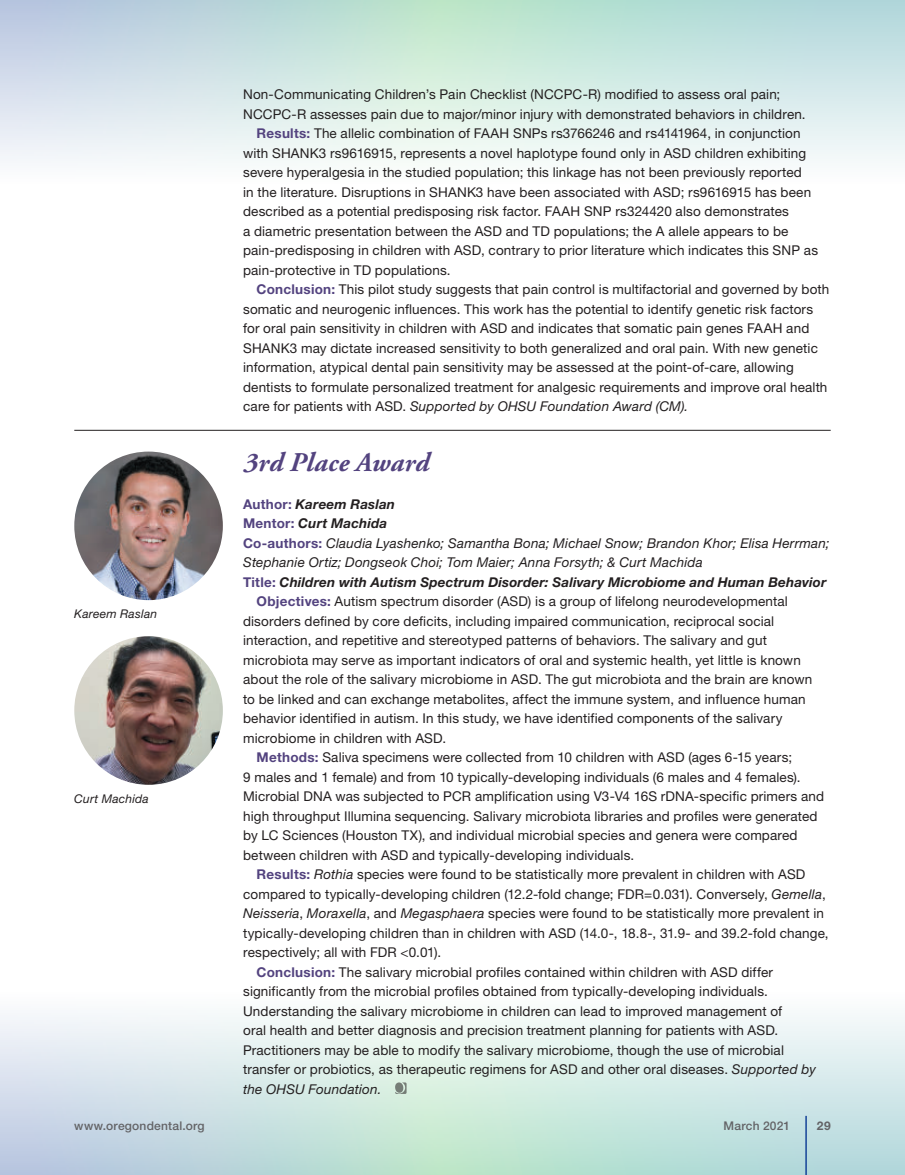
<style>
.page{position:relative;width:905px;height:1175px;background:#fff}
.page>*{position:absolute;margin:0;border:0;box-sizing:border-box;transform-origin:0 0}
.t1{font:italic 700 27px "Adobe Garamond Pro";letter-spacing:.005em;color:#53437f}
.t2{font:13.5px "Helvetica Neue LT Std";letter-spacing:.01em;color:#231f20}
.t3{font:italic 13.5px "Helvetica Neue LT Std";letter-spacing:.015em;color:#231f20}
.t4{font:italic 700 13.5px "Helvetica Neue LT Std";letter-spacing:.01em;color:#231f20}
.t5{font:500 12px "Helvetica Neue LT Std";letter-spacing:.02em;color:#636366}
.t6{font:italic 12px "Helvetica Neue LT Std";letter-spacing:.02em;color:#231f20}
.t7{font:700 12px "Helvetica Neue LT Std";color:#636366}
.s1{font-weight:700;color:#53437f}
.s2{font-style:normal}
.s3{font-style:normal;color:#53437f}
.s4{font-weight:700;font-style:normal;color:#53437f}
.s5{font-style:italic}
</style>
<div class="page">
<div style="left:0;top:970px;width:904px;height:204px;background:linear-gradient(to bottom,#fff,#b5d8d5)"></div>
<div style="left:0;top:0;width:904px;height:205px;background:linear-gradient(to bottom,#b4d7d4,#fff)"></div>
<img style="left:74px;top:451px;width:149px;height:149px;border-radius:74px">
<img style="left:74px;top:636px;width:149px;height:148px;border-radius:74px">
<svg style="left:395px;top:1082px;width:11px;height:11px"></svg>
<div style="left:395px;top:1082px;width:8px;height:10px;background:#757d77;border-radius:50%"></div>
<hr style="left:74px;top:430px;width:756px;height:1px;background:#231f20">
<hr style="left:805px;top:1115px;width:1px;height:59px;background:#154398">
<p class="t6" style="left:74px;top:606px;width:84px">Kareem Raslan</p>
<p class="t6" style="left:74px;top:791px;width:76px">Curt Machida</p>
<p class="t2" style="left:243px;top:86px;width:538px">Non-Communicating Children’s Pain Checklist (NCCPC-R) modified to assess oral pain;</p>
<p class="t2" style="left:243px;top:106px;width:564px">NCCPC-R assesses pain due to major/minor injury with demonstrated behaviors in children.</p>
<p class="t2" style="left:256px;top:125px;width:545px"><span class="s1">Results:</span> The allelic combination of FAAH SNPs rs3766246 and rs4141964, in conjunction</p>
<p class="t2" style="left:243px;top:145px;width:564px">with SHANK3 rs9616915, represents a novel haplotype found only in ASD children exhibiting</p>
<p class="t2" style="left:243px;top:164px;width:560px">severe hyperalgesia in the studied population; this linkage has not been previously reported</p>
<p class="t2" style="left:243px;top:184px;width:569px">in the literature. Disruptions in SHANK3 have been associated with ASD; rs9616915 has been</p>
<p class="t2" style="left:243px;top:203px;width:547px">described as a potential predisposing risk factor. FAAH SNP rs324420 also demonstrates</p>
<p class="t2" style="left:243px;top:223px;width:547px">a diametric presentation between the ASD and TD populations; the A allele appears to be</p>
<p class="t2" style="left:243px;top:242px;width:576px">pain-predisposing in children with ASD, contrary to prior literature which indicates this SNP as</p>
<p class="t2" style="left:243px;top:262px;width:209px">pain-protective in TD populations.</p>
<p class="t2" style="left:256px;top:281px;width:574px"><span class="s1">Conclusion:</span> This pilot study suggests that pain control is multifactorial and governed by both</p>
<p class="t2" style="left:243px;top:301px;width:571px">somatic and neurogenic influences. This work has the potential to identify genetic risk factors</p>
<p class="t2" style="left:243px;top:320px;width:567px">for oral pain sensitivity in children with ASD and indicates that somatic pain genes FAAH and</p>
<p class="t2" style="left:243px;top:340px;width:576px">SHANK3 may dictate increased sensitivity to both generalized and oral pain. With new genetic</p>
<p class="t2" style="left:243px;top:359px;width:552px">information, atypical dental pain sensitivity may be assessed at the point-of-care, allowing</p>
<p class="t2" style="left:243px;top:379px;width:586px">dentists to formulate personalized treatment for analgesic requirements and improve oral health</p>
<p class="t3" style="left:243px;top:398px;width:446px"><span class="s2">care for patients with ASD.</span> Supported by OHSU Foundation Award (CM).</p>
<h1 class="t1" style="left:244px;top:447px;width:187px">3rd Place Award</h1>
<p class="t4" style="left:243px;top:495px;width:153px"><span class="s3">Author:</span> Kareem Raslan</p>
<p class="t4" style="left:243px;top:515px;width:146px"><span class="s3">Mentor:</span> Curt Machida</p>
<p class="t3" style="left:243px;top:535px;width:588px"><span class="s4">Co-authors:</span> Claudia Lyashenko; Samantha Bona; Michael Snow; Brandon Khor; Elisa Herrman;</p>
<p class="t3" style="left:243px;top:554px;width:461px">Stephanie Ortiz; Dongseok Choi; Tom Maier; Anna Forsyth; &amp; Curt Machida</p>
<p class="t4" style="left:243px;top:573px;width:584px"><span class="s3">Title:</span> Children with Autism Spectrum Disorder: Salivary Microbiome and Human Behavior</p>
<p class="t2" style="left:256px;top:593px;width:533px"><span class="s1">Objectives:</span> Autism spectrum disorder (ASD) is a group of lifelong neurodevelopmental</p>
<p class="t2" style="left:243px;top:613px;width:532px">disorders defined by core deficits, including impaired communication, reciprocal social</p>
<p class="t2" style="left:243px;top:632px;width:525px">interaction, and repetitive and stereotyped patterns of behaviors. The salivary and gut</p>
<p class="t2" style="left:243px;top:652px;width:559px">microbiota may serve as important indicators of oral and systemic health, yet little is known</p>
<p class="t2" style="left:243px;top:671px;width:571px">about the role of the salivary microbiome in ASD. The gut microbiota and the brain are known</p>
<p class="t2" style="left:243px;top:691px;width:564px">to be linked and can exchange metabolites, affect the immune system, and influence human</p>
<p class="t2" style="left:243px;top:710px;width:541px">behavior identified in autism. In this study, we have identified components of the salivary</p>
<p class="t2" style="left:243px;top:730px;width:204px">microbiome in children with ASD.</p>
<p class="t2" style="left:256px;top:749px;width:537px"><span class="s1">Methods:</span> Saliva specimens were collected from 10 children with ASD (ages 6-15 years;</p>
<p class="t2" style="left:243px;top:769px;width:559px">9 males and 1 female) and from 10 typically-developing individuals (6 males and 4 females).</p>
<p class="t2" style="left:243px;top:788px;width:582px">Microbial DNA was subjected to PCR amplification using V3-V4 16S rDNA-specific primers and</p>
<p class="t2" style="left:243px;top:808px;width:576px">high throughput Illumina sequencing. Salivary microbiota libraries and profiles were generated</p>
<p class="t2" style="left:243px;top:827px;width:556px">by LC Sciences (Houston TX), and individual microbial species and genera were compared</p>
<p class="t2" style="left:243px;top:847px;width:393px">between children with ASD and typically-developing individuals.</p>
<p class="t2" style="left:256px;top:866px;width:550px"><span class="s1">Results:</span> <span class="s5">Rothia</span> species were found to be statistically more prevalent in children with ASD</p>
<p class="t2" style="left:243px;top:886px;width:584px">compared to typically-developing children (12.2-fold change; FDR=0.031). Conversely, <span class="s5">Gemella</span>,</p>
<p class="t2" style="left:243px;top:905px;width:582px"><span class="s5">Neisseria</span>, <span class="s5">Moraxella</span>, and <span class="s5">Megasphaera</span> species were found to be statistically more prevalent in</p>
<p class="t2" style="left:243px;top:925px;width:587px">typically-developing children than in children with ASD (14.0-, 18.8-, 31.9- and 39.2-fold change,</p>
<p class="t2" style="left:243px;top:944px;width:200px">respectively; all with FDR &lt;0.01).</p>
<p class="t2" style="left:256px;top:964px;width:518px"><span class="s1">Conclusion:</span> The salivary microbial profiles contained within children with ASD differ</p>
<p class="t2" style="left:243px;top:983px;width:526px">significantly from the microbial profiles obtained from typically-developing individuals.</p>
<p class="t2" style="left:243px;top:1003px;width:540px">Understanding the salivary microbiome in children can lead to improved management of</p>
<p class="t2" style="left:243px;top:1022px;width:536px">oral health and better diagnosis and precision treatment planning for patients with ASD.</p>
<p class="t2" style="left:243px;top:1042px;width:542px">Practitioners may be able to modify the salivary microbiome, though the use of microbial</p>
<p class="t2" style="left:243px;top:1061px;width:574px">transfer or probiotics, as therapeutic regimens for ASD and other oral diseases. <span class="s5">Supported by</span></p>
<p class="t3" style="left:243px;top:1081px;width:140px">the OHSU Foundation.</p>
<p class="t5" style="left:74px;top:1118px;width:132px">www.oregondental.org</p>
<p class="t5" style="left:723px;top:1118px;width:68px">March 2021</p>
<p class="t7" style="left:816px;top:1117px;width:15px">29</p>
</div>
